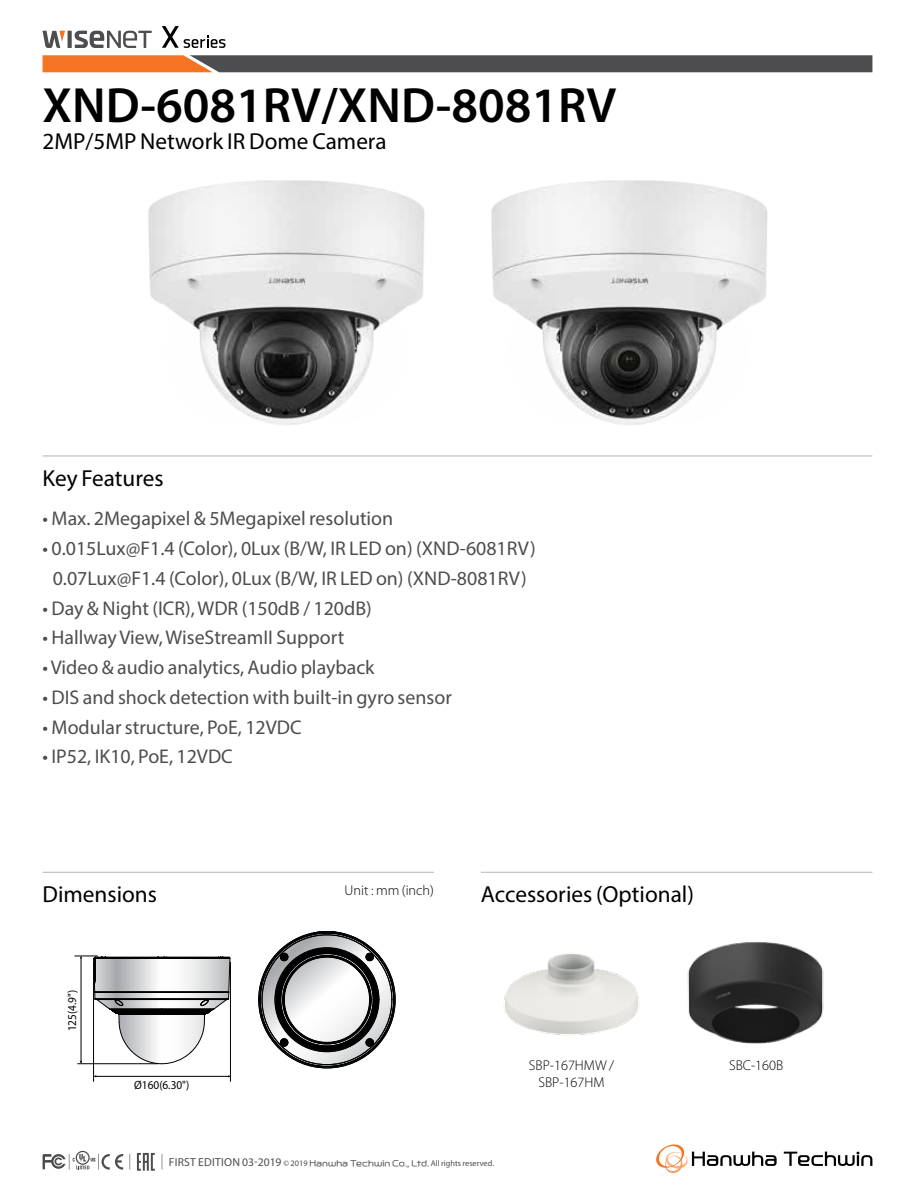
<style>
.page{position:relative;width:915px;height:1191px;background:#fff}
.page>*{position:absolute;margin:0;border:0;box-sizing:border-box;transform-origin:0 0}
.t1{font:600 49.65px "Myriad Pro";color:#000}
.t2{font:23.25px "Myriad Pro";color:#000}
.t3{font:19.95px/29.7px "Myriad Pro";color:#4d4d4f;text-align:center}
.t4{font:300 14.25px/17.1px "Myriad Pro";color:#000;text-align:center}
.t5{font:12px "Myriad Pro";color:#000;scale:.94 1}
.t6{font:8.25px "Myriad Pro";color:#4d4d4f}
.s1{font-size:11.55px}
.s2{font-family:"Hanwha L OTF"}
</style>
<div class="page">
<hr style="left:43px;top:455px;width:829px;height:1px;background:#b1b4b6">
<svg style="left:43px;top:55px;width:829px;height:17px;background:#6f584a"></svg>
<div style="left:67px;top:31px;width:5px;height:17px;background:#4d4d4f"></div>
<svg style="left:75px;top:31px;width:77px;height:17px"></svg>
<svg style="left:42px;top:31px;width:23px;height:17px"></svg>
<svg style="left:162px;top:26px;width:63px;height:22px"></svg>
<hr style="left:43px;top:872px;width:391px;height:1px;background:#b1b4b6">
<hr style="left:480px;top:872px;width:392px;height:1px;background:#b1b4b6">
<svg style="left:656px;top:1144px;width:120px;height:29px"></svg>
<svg style="left:783px;top:1151px;width:89px;height:14px"></svg>
<svg style="left:129px;top:1154px;width:1px;height:15px"></svg>
<svg style="left:162px;top:1154px;width:1px;height:15px"></svg>
<svg style="left:42px;top:1150px;width:81px;height:19px"></svg>
<svg style="left:137px;top:1153px;width:18px;height:17px"></svg>
<img style="left:148px;top:180px;width:277px;height:245px">
<img style="left:491px;top:180px;width:277px;height:245px">
<img style="left:504px;top:954px;width:136px;height:81px">
<img style="left:687px;top:942px;width:137px;height:102px">
<hr style="left:93px;top:962px;width:1px;height:119px;background:#000">
<hr style="left:230px;top:962px;width:1px;height:119px;background:#000">
<svg style="left:74px;top:931px;width:322px;height:146px"></svg>
<h1 class="t1" style="left:43px;top:74px;width:575px">XND-6081RV/XND-8081RV</h1>
<p class="t2" style="left:43px;top:127px;width:345px">2MP/5MP Network IR Dome Camera</p>
<p class="t2" style="left:43px;top:464px;width:122px">Key Features</p>
<p class="t3" style="left:43px;top:503px;width:352px">• Max. 2Megapixel &amp; 5Megapixel resolution</p>
<p class="t3" style="left:43px;top:533px;width:494px">• 0.015Lux@F1.4 (Color), 0Lux (B/W, IR LED on) (XND-6081RV)<br>0.07Lux@F1.4 (Color), 0Lux (B/W, IR LED on) (XND-8081RV)</p>
<p class="t3" style="left:43px;top:593px;width:331px">• Day &amp; Night (ICR), WDR (150dB / 120dB)</p>
<p class="t3" style="left:43px;top:622px;width:303px">• Hallway View, WiseStreamII Support</p>
<p class="t3" style="left:43px;top:652px;width:333px">• Video &amp; audio analytics, Audio playback</p>
<p class="t3" style="left:43px;top:682px;width:410px">• DIS and shock detection with built-in gyro sensor</p>
<p class="t3" style="left:43px;top:712px;width:260px">• Modular structure, PoE, 12VDC</p>
<p class="t3" style="left:43px;top:741px;width:192px">• IP52, IK10, PoE, 12VDC</p>
<p class="t2" style="left:43px;top:880px;width:116px">Dimensions</p>
<p class="t4" style="left:344px;top:882px;width:91px">Unit : mm (inch)</p>
<p class="t2" style="left:480px;top:880px;width:214px">Accessories (Optional)</p>
<p class="t5" style="left:65px;top:1031px;width:46px;rotate:-90deg">125(4.9")</p>
<p class="t5" style="left:134px;top:1077px;width:60px">Ø160(6.30")</p>
<p class="t6" style="left:169px;top:1158px;width:326px"><span class="s1">FIRST EDITION 03-2019</span> © 2019 <span class="s2">Hanwha Techwin Co., Ltd.</span> All rights reserved.</p>
<p class="t4" style="left:528px;top:1056px;width:87px">SBP-167HMW /<br>SBP-167HM</p>
<p class="t4" style="left:728px;top:1056px;width:56px">SBC-160B</p>
</div>
